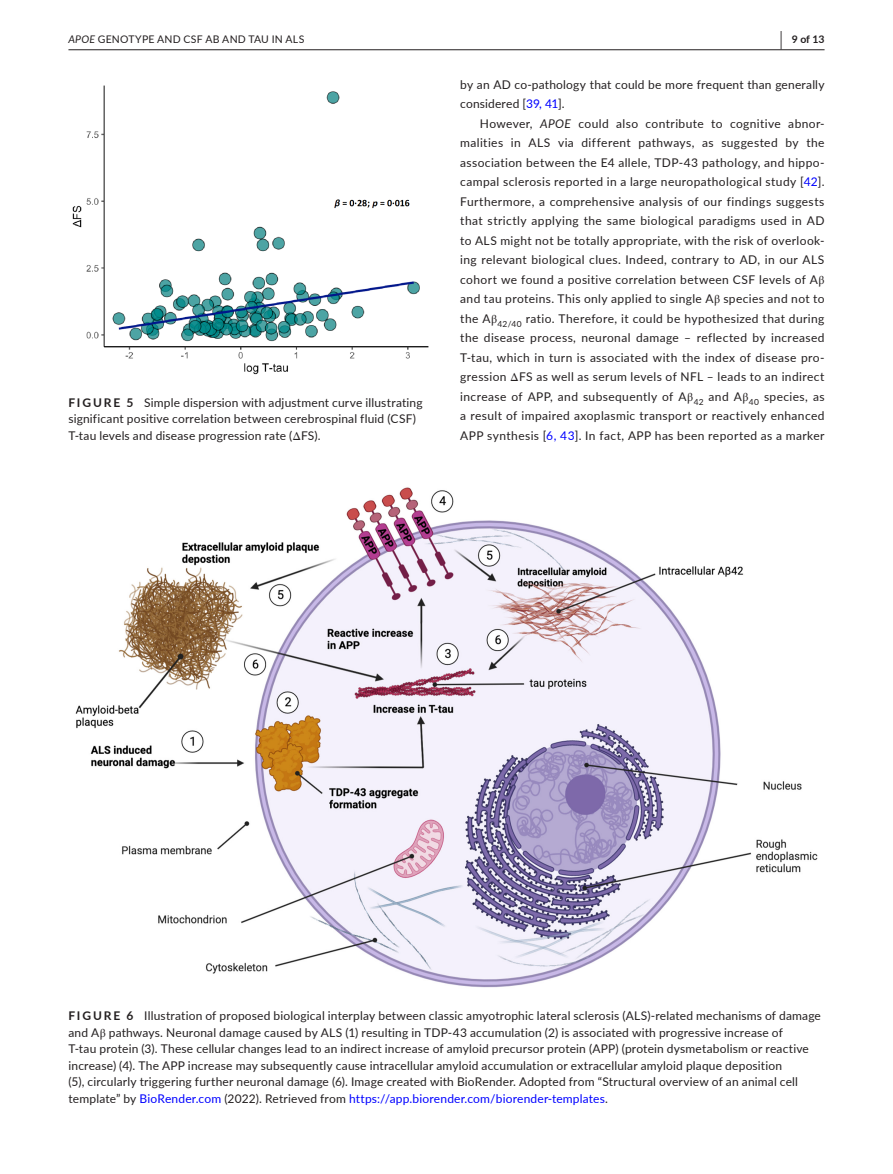
<style>
.page{position:relative;width:893px;height:1174px;background:#fff}
.page>*{position:absolute;margin:0;border:0;box-sizing:border-box;transform-origin:0 0}
.t1{font:12px/19.5px "Lato";letter-spacing:.015em;color:#231f20}
.t2{font:10.5px "Lato";letter-spacing:.025em;color:#231f20}
.t3{font:700 10.5px "Lato";color:#231f20}
.s1{font-style:italic}
.s2{font-size:19.5px}
.s3{color:#00f}
.s4{font-family:"STIX"}
.s5{font-weight:700}
</style>
<div class="page">
<hr style="left:68px;top:49px;width:756px;height:1px;background:#231f20">
<img style="left:72px;top:85px;width:357px;height:290px">
<img style="left:75px;top:487px;width:743px;height:501px">
<p class="t2" style="left:68px;top:31px;width:237px"><span class="s1">APOE</span> GENOTYPE AND CSF AΒ AND TAU IN ALS</p>
<p class="t3" style="left:780px;top:31px;width:46px"><span class="s2">|</span> 9 of 13</p>
<p class="t1" style="left:460px;top:74px;width:366px">by an AD co-pathology that could be more frequent than generally considered [<span class="s3">39, 41</span>].</p>
<p class="t1" style="left:460px;top:113px;width:366px;text-align:justify;text-indent:20px">However, <span class="s1">APOE</span> could also contribute to cognitive abnor&shy;malities in ALS via different pathways, as suggested by the association between the E4 allele, TDP-43 pathology, and hippo&shy;campal sclerosis reported in a large neuropathological study [<span class="s3">42</span>].<br>Furthermore, a comprehensive analysis of our findings suggests that strictly applying the same biological paradigms used in AD to ALS might not be totally appropriate, with the risk of overlook&shy;ing relevant biological clues. Indeed, contrary to AD, in our ALS cohort we found a positive correlation between CSF levels of A<span class="s4">β </span>and tau proteins. This only applied to single A<span class="s4">β</span> species and not to the A<span class="s4">β</span><sub>42/40</sub> ratio. Therefore, it could be hypothesized that during the disease process, neuronal damage – reflected by increased T-tau, which in turn is associated with the index of disease pro&shy;gression <span class="s4">Δ</span>FS as well as serum levels of NFL – leads to an indirect increase of APP, and subsequently of A<span class="s4">β</span><sub>42</sub> and A<span class="s4">β</span><sub>40</sub> species, as a result of impaired axoplasmic transport or reactively enhanced APP synthesis [<span class="s3">6, 43</span>]. In fact, APP has been reported as a marker</p>
<p class="t1" style="left:68px;top:394px;width:356px;line-height:16.5px"><span class="s5">FIGURE 5</span> Simple dispersion with adjustment curve illustrating significant positive correlation between cerebrospinal fluid (CSF)<br>T-tau levels and disease progression rate (<span class="s4">Δ</span>FS).</p>
<p class="t1" style="left:68px;top:1007px;width:754px;line-height:16.5px"><span class="s5">FIGURE 6</span> Illustration of proposed biological interplay between classic amyotrophic lateral sclerosis (ALS)-related mechanisms of damage and A<span class="s4">β</span> pathways. Neuronal damage caused by ALS (1) resulting in TDP-43 accumulation (2) is associated with progressive increase of<br>T-tau protein (3). These cellular changes lead to an indirect increase of amyloid precursor protein (APP) (protein dysmetabolism or reactive increase) (4). The APP increase may subsequently cause intracellular amyloid accumulation or extracellular amyloid plaque deposition<br>(5), circularly triggering further neuronal damage (6). Image created with BioRender. Adopted from “Structural overview of an animal cell template” by <span class="s3">BioRender.com</span> (2022). Retrieved from <span class="s3">https://app.biorender.com/biorender-templates</span>.</p>
</div>
